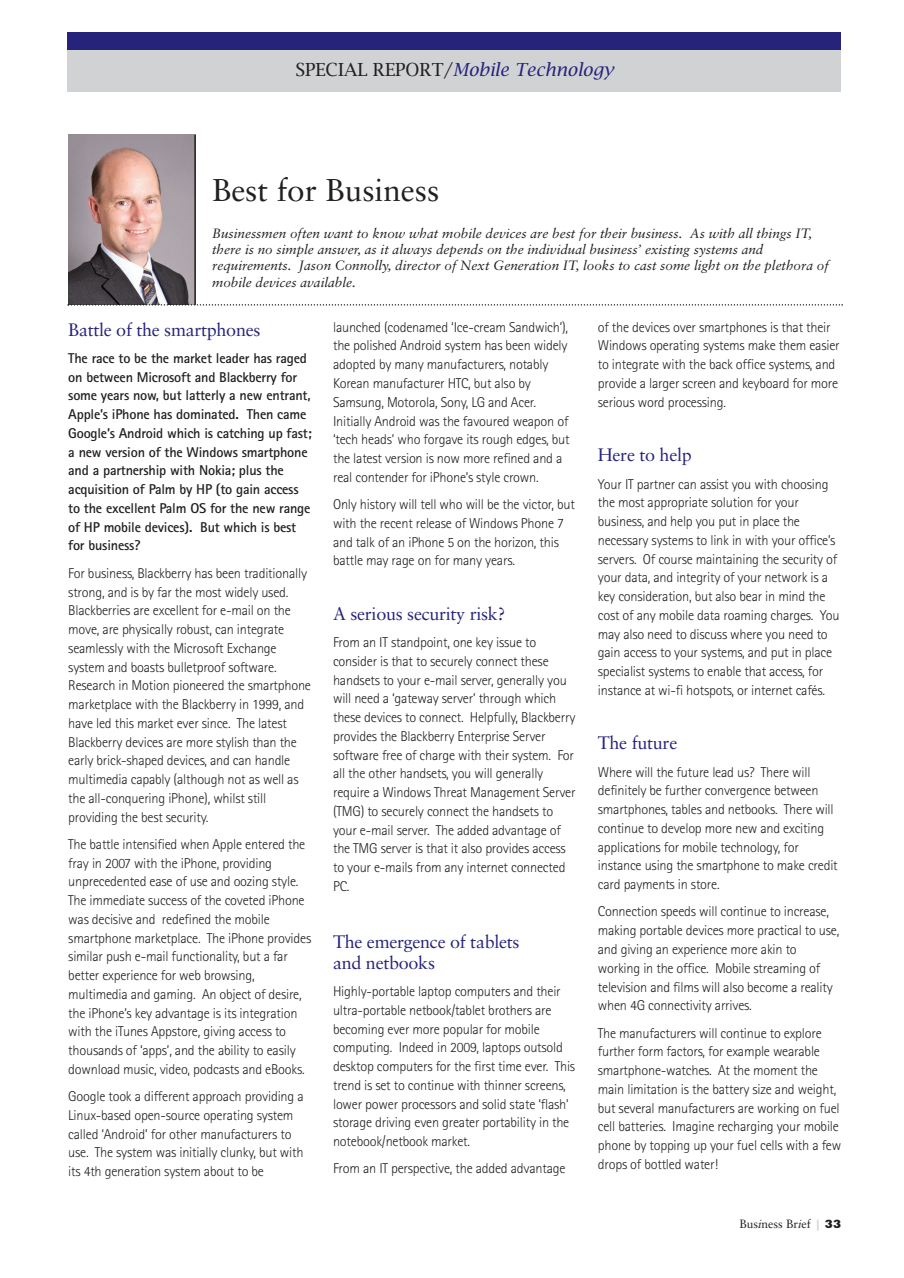
<style>
.page{position:relative;width:904px;height:1278px;background:#fff}
.page>*{position:absolute;margin:0;border:0;box-sizing:border-box;transform-origin:0 0}
.t1{font:31.5px "Sabon";color:#231f20}
.t2{font:18px/21px "Sabon";letter-spacing:-.015em;color:#26237b}
.t3{font:italic 18px "Lucida Bright";color:#26237b}
.t4{font:300 14.25px/18.8px "Rotis Sans Serif";letter-spacing:-.015em;color:#231f20}
.t5{font:700 14.25px/18.8px "Rotis Sans Serif";letter-spacing:-.015em;color:#231f20}
.t6{font:italic 13.5px/16.2px "Sabon";color:#231f20}
.t7{font:12px "Sabon";color:#231f20}
.s1{font-style:normal;color:#231f20}
.s2{font-style:italic}
.s3{font-family:"Rockwell";font-weight:800;color:#d1d2d4}
.s4{font-family:"Rockwell";font-weight:800}
</style>
<div class="page">
<img style="left:68px;top:135px;width:126px;height:169px">
<hr style="left:194px;top:135px;width:2px;height:170px;background:#231f20">
<svg style="left:68px;top:304px;width:775px;height:1px"></svg>
<div style="left:68px;top:33px;width:773px;height:59px;background:#d1d2d4"></div>
<div style="left:68px;top:33px;width:773px;height:17px;background:#26237b"></div>
<p class="t3" style="left:295px;top:62px;width:320px"><span class="s1">SPECIAL REPORT/</span>Mobile Technology</p>
<h1 class="t1" style="left:212px;top:177px;width:229px">Best for Business</h1>
<p class="t6" style="left:212px;top:226px;width:618px">Businessmen often want to know what mobile devices are best for their business. As with all things IT, there is no simple answer, as it always depends on the individual business’ existing systems and requirements. Jason Connolly, director of Next Generation IT, looks to cast some light on the plethora of mobile devices available.</p>
<p class="t2" style="left:68px;top:320px;width:194px">Battle of the smartphones</p>
<p class="t5" style="left:68px;top:350px;width:245px">The race to be the market leader has raged on between Microsoft and Blackberry for some years now, but latterly a new entrant, Apple’s iPhone has dominated. Then came Google’s Android which is catching up fast; a new version of the Windows smartphone and a partnership with Nokia; plus the acquisition of Palm by HP (to gain access to the excellent Palm OS for the new range of HP mobile devices). But which is best for business?</p>
<p class="t4" style="left:68px;top:565px;width:244px">For business, Blackberry has been traditionally strong, and is by far the most widely used.<br>Blackberries are excellent for e-mail on the move, are physically robust, can integrate seamlessly with the Microsoft Exchange system and boasts bulletproof software.<br>Research in Motion pioneered the smartphone marketplace with the Blackberry in 1999, and have led this market ever since. The latest Blackberry devices are more stylish than the early brick-shaped devices, and can handle multimedia capably (although not as well as the all-conquering iPhone), whilst still providing the best security.</p>
<p class="t4" style="left:68px;top:836px;width:245px">The battle intensified when Apple entered the fray in 2007 with the iPhone, providing unprecedented ease of use and oozing style.<br>The immediate success of the coveted iPhone was decisive and redefined the mobile smartphone marketplace. The iPhone provides similar push e-mail functionality, but a far better experience for web browsing, multimedia and gaming. An object of desire, the iPhone’s key advantage is its integration with the iTunes Appstore, giving access to thousands of ‘apps’, and the ability to easily download music, video, podcasts and eBooks.</p>
<p class="t4" style="left:68px;top:1088px;width:237px">Google took a different approach providing a Linux-based open-source operating system called ‘Android’ for other manufacturers to use. The system was initially clunky, but with its 4th generation system about to be</p>
<p class="t4" style="left:333px;top:319px;width:238px">launched (codenamed ‘Ice-cream Sandwich’), the polished Android system has been widely adopted by many manufacturers, notably Korean manufacturer HTC, but also by Samsung, Motorola, Sony, LG and Acer.<br>Initially Android was the favoured weapon of ‘tech heads’ who forgave its rough edges, but the latest version is now more refined and a real contender for iPhone’s style crown.</p>
<p class="t4" style="left:333px;top:496px;width:243px">Only history will tell who will be the victor, but with the recent release of Windows Phone 7 and talk of an iPhone 5 on the horizon, this battle may rage on for many years.</p>
<p class="t2" style="left:333px;top:604px;width:174px">A serious security risk?</p>
<p class="t4" style="left:333px;top:634px;width:244px">From an IT standpoint, one key issue to consider is that to securely connect these handsets to your e-mail server, generally you will need a ‘gateway server’ through which these devices to connect. Helpfully, Blackberry provides the Blackberry Enterprise Server software free of charge with their system. For all the other handsets, you will generally require a Windows Threat Management Server (TMG) to securely connect the handsets to your e-mail server. The added advantage of the TMG server is that it also provides access to your e-mails from any internet connected PC.</p>
<p class="t2" style="left:333px;top:932px;width:188px">The emergence of tablets and netbooks</p>
<p class="t4" style="left:333px;top:983px;width:244px">Highly-portable laptop computers and their ultra-portable netbook/tablet brothers are becoming ever more popular for mobile computing. Indeed in 2009, laptops outsold desktop computers for the first time ever. This trend is set to continue with thinner screens, lower power processors and solid state ‘flash’ storage driving even greater portability in the notebook/netbook market.</p>
<p class="t4" style="left:333px;top:1160px;width:234px">From an IT perspective, the added advantage</p>
<p class="t4" style="left:598px;top:319px;width:243px">of the devices over smartphones is that their Windows operating systems make them easier to integrate with the back office systems, and provide a larger screen and keyboard for more serious word processing.</p>
<p class="t2" style="left:598px;top:446px;width:95px">Here to help</p>
<p class="t4" style="left:598px;top:476px;width:243px">Your IT partner can assist you with choosing the most appropriate solution for your business, and help you put in place the necessary systems to link in with your office’s servers. Of course maintaining the security of your data, and integrity of your network is a key consideration, but also bear in mind the cost of any mobile data roaming charges. You may also need to discuss where you need to gain access to your systems, and put in place specialist systems to enable that access, for instance at wi-fi hotspots, or internet cafés.</p>
<p class="t2" style="left:598px;top:734px;width:81px">The future</p>
<p class="t4" style="left:598px;top:764px;width:241px">Where will the future lead us? There will definitely be further convergence between smartphones, tables and netbooks. There will continue to develop more new and exciting applications for mobile technology, for instance using the smartphone to make credit card payments in store.</p>
<p class="t4" style="left:598px;top:903px;width:243px">Connection speeds will continue to increase, making portable devices more practical to use, and giving an experience more akin to working in the office. Mobile streaming of television and films will also become a reality when 4G connectivity arrives.</p>
<p class="t4" style="left:598px;top:1024px;width:245px">The manufacturers will continue to explore further form factors, for example wearable smartphone-watches. At the moment the main limitation is the battery size and weight, but several manufacturers are working on fuel cell batteries. Imagine recharging your mobile phone by topping up your fuel cells with a few drops of bottled water!</p>
<p class="t7" style="left:740px;top:1218px;width:103px">Bus<span class="s2">i</span>ness Br<span class="s2">i</span>ef <span class="s3">|</span> <span class="s4">33</span></p>
</div>
